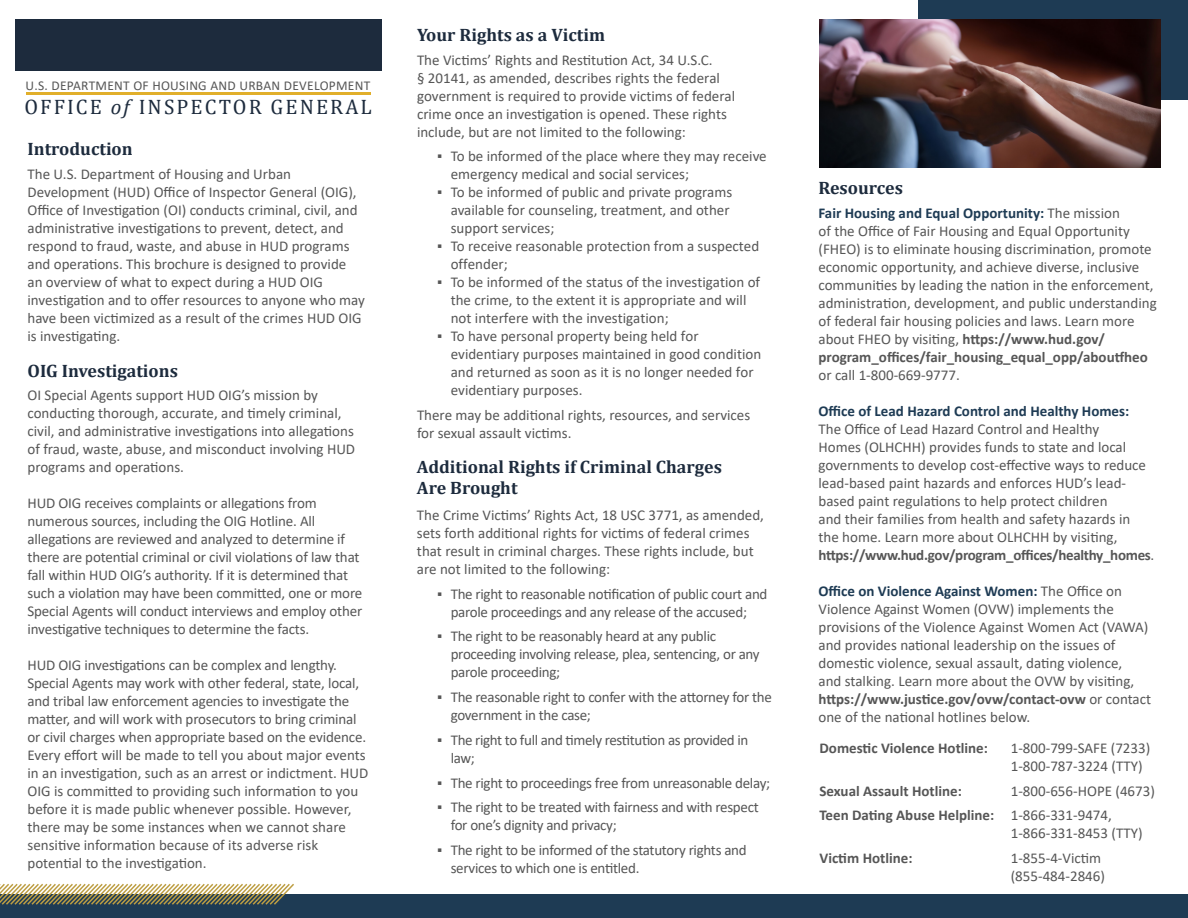
<style>
.page{position:relative;width:1188px;height:918px;background:#fff}
.page>*{position:absolute;margin:0;border:0;box-sizing:border-box;transform-origin:0 0}
.t1{font:21px "Cambria";letter-spacing:.1em;color:#1d2b3d}
.Image_Caption_-_Align_Right{font:700 18px/21px "Cambria";color:#1d2b3d}
.Image_Caption_-_Align_Right-2{font:15px/18px "Calibri";color:#565656}
.Image_Caption_-_Align_Right-3{font:15px/18px "Calibri";letter-spacing:-.02em;color:#565656}
.Image_Caption_-_Align_Right-4{font:700 15px "Calibri";color:#565656}
.Image_Caption_-_Align_Right-5{font:15px/18px "Calibri";letter-spacing:-.025em;color:#565656}
.t2{font:13.5px "Calibri";letter-spacing:.02em;color:#565656}
.s1{font-style:italic}
.s2{font-weight:700;color:#1e3b54}
.s3{font-weight:700}
</style>
<div class="page">
<div style="left:15px;top:19px;width:366px;height:52px;background:#1d2b3d"></div>
<div style="left:918px;top:0;width:270px;height:100px;background:#1e3b54"></div>
<hr style="left:26px;top:92px;width:345px;height:3px;background:#e1af2b">
<img style="left:819px;top:19px;width:341px;height:148px">
<div style="left:0;top:894px;width:1188px;height:24px;background:#1e3b54"></div>
<svg style="left:0;top:883px;width:294px;height:22px"></svg>
<p class="t2" style="left:26px;top:76px;width:346px">U.S. DEPARTMENT OF HOUSING AND URBAN DEVELOPMENT</p>
<p class="t1" style="left:24px;top:94px;width:349px">OFFICE <span class="s1">of</span> INSPECTOR GENERAL</p>
<p class="Image_Caption_-_Align_Right" style="left:27px;top:138px;width:107px">Introduction</p>
<p class="Image_Caption_-_Align_Right-2" style="left:27px;top:164px;width:339px">The U.S. Department of Housing and Urban Development (HUD) Office of Inspector General (OIG), Office of Investigation (OI) conducts criminal, civil, and administrative investigations to prevent, detect, and respond to fraud, waste, and abuse in HUD programs and operations. This brochure is designed to provide an overview of what to expect during a HUD OIG investigation and to offer resources to anyone who may have been victimized as a result of the crimes HUD OIG is investigating.</p>
<p class="Image_Caption_-_Align_Right" style="left:27px;top:359px;width:152px">OIG Investigations</p>
<p class="Image_Caption_-_Align_Right-2" style="left:27px;top:386px;width:329px">OI Special Agents support HUD OIG’s mission by conducting thorough, accurate, and timely criminal, civil, and administrative investigations into allegations of fraud, waste, abuse, and misconduct involving HUD programs and operations.</p>
<p class="Image_Caption_-_Align_Right-2" style="left:27px;top:494px;width:336px">HUD OIG receives complaints or allegations from numerous sources, including the OIG Hotline. All allegations are reviewed and analyzed to determine if there are potential criminal or civil violations of law that fall within HUD OIG’s authority. If it is determined that such a violation may have been committed, one or more Special Agents will conduct interviews and employ other investigative techniques to determine the facts.</p>
<p class="Image_Caption_-_Align_Right-2" style="left:27px;top:656px;width:340px">HUD OIG investigations can be complex and lengthy.<br>Special Agents may work with other federal, state, local, and tribal law enforcement agencies to investigate the matter, and will work with prosecutors to bring criminal or civil charges when appropriate based on the evidence.</p>
<p class="Image_Caption_-_Align_Right-2" style="left:27px;top:746px;width:342px">Every effort will be made to tell you about major events in an investigation, such as an arrest or indictment. HUD OIG is committed to providing such information to you before it is made public whenever possible. However, there may be some instances when we cannot share sensitive information because of its adverse risk potential to the investigation.</p>
<p class="Image_Caption_-_Align_Right" style="left:417px;top:24px;width:190px">Your Rights as a Victim</p>
<p class="Image_Caption_-_Align_Right-2" style="left:417px;top:50px;width:320px">The Victims’ Rights and Restitution Act, 34 U.S.C.<br>§ 20141, as amended, describes rights the federal government is required to provide victims of federal crime once an investigation is opened. These rights include, but are not limited to the following:</p>
<p class="Image_Caption_-_Align_Right-2" style="left:451px;top:147px;width:318px;text-indent:-14px">▪ To be informed of the place where they may receive emergency medical and social services;</p>
<p class="Image_Caption_-_Align_Right-2" style="left:451px;top:183px;width:283px;text-indent:-14px">▪ To be informed of public and private programs available for counseling, treatment, and other support services;</p>
<p class="Image_Caption_-_Align_Right-2" style="left:451px;top:237px;width:310px;text-indent:-14px">▪ To receive reasonable protection from a suspected offender;</p>
<p class="Image_Caption_-_Align_Right-2" style="left:451px;top:273px;width:311px;text-indent:-14px">▪ To be informed of the status of the investigation of the crime, to the extent it is appropriate and will not interfere with the investigation;</p>
<p class="Image_Caption_-_Align_Right-2" style="left:451px;top:327px;width:312px;text-indent:-14px">▪ To have personal property being held for evidentiary purposes maintained in good condition and returned as soon as it is no longer needed for evidentiary purposes.</p>
<p class="Image_Caption_-_Align_Right-2" style="left:417px;top:406px;width:335px">There may be additional rights, resources, and services for sexual assault victims.</p>
<p class="Image_Caption_-_Align_Right" style="left:417px;top:456px;width:307px">Additional Rights if Criminal Charges<br>Are Brought</p>
<p class="Image_Caption_-_Align_Right-2" style="left:417px;top:506px;width:349px">The Crime Victims’ Rights Act, 18 USC 3771, as amended, sets forth additional rights for victims of federal crimes that result in criminal charges. These rights include, but are not limited to the following:</p>
<p class="Image_Caption_-_Align_Right-3" style="left:437px;top:584px;width:332px;text-align:center">▪ The right to reasonable notification of public court and parole proceedings and any release of the accused;</p>
<p class="Image_Caption_-_Align_Right-3" style="left:451px;top:627px;width:310px;text-indent:-14px">▪ The right to be reasonably heard at any public proceeding involving release, plea, sentencing, or any parole proceeding;</p>
<p class="Image_Caption_-_Align_Right-3" style="left:451px;top:688px;width:323px;text-indent:-14px">▪ The reasonable right to confer with the attorney for the government in the case;</p>
<p class="Image_Caption_-_Align_Right-5" style="left:451px;top:731px;width:299px;text-indent:-14px">▪ The right to full and timely restitution as provided in law;</p>
<p class="Image_Caption_-_Align_Right-3" style="left:437px;top:773px;width:334px">▪ The right to proceedings free from unreasonable delay;</p>
<p class="Image_Caption_-_Align_Right-3" style="left:451px;top:798px;width:310px;text-indent:-14px">▪ The right to be treated with fairness and with respect for one’s dignity and privacy;</p>
<p class="Image_Caption_-_Align_Right-3" style="left:451px;top:841px;width:297px;text-indent:-14px">▪ The right to be informed of the statutory rights and services to which one is entitled.</p>
<p class="Image_Caption_-_Align_Right" style="left:819px;top:177px;width:86px">Resources</p>
<p class="Image_Caption_-_Align_Right-2" style="left:819px;top:203px;width:340px"><span class="s2">Fair Housing and Equal Opportunity:</span> The mission<br>of the Office of Fair Housing and Equal Opportunity (FHEO) is to eliminate housing discrimination, promote economic opportunity, and achieve diverse, inclusive communities by leading the nation in the enforcement, administration, development, and public understanding of federal fair housing policies and laws. Learn more about FHEO by visiting, <span class="s3">https://www.hud.gov/ program_offices/fair_housing_equal_opp/aboutfheo </span>or call 1-800-669-9777.</p>
<p class="Image_Caption_-_Align_Right-2" style="left:819px;top:401px;width:337px"><span class="s2">Office of Lead Hazard Control and Healthy Homes:<br></span>The Office of Lead Hazard Control and Healthy<br>Homes (OLHCHH) provides funds to state and local governments to develop cost-effective ways to reduce lead-based paint hazards and enforces HUD’s lead&shy;based paint regulations to help protect children<br>and their families from health and safety hazards in the home. Learn more about OLHCHH by visiting, <span class="s3">https://www.hud.gov/program_offices/healthy_homes</span>.</p>
<p class="Image_Caption_-_Align_Right-2" style="left:819px;top:581px;width:334px"><span class="s2">Office on Violence Against Women:</span> The Office on Violence Against Women (OVW) implements the provisions of the Violence Against Women Act (VAWA) and provides national leadership on the issues of domestic violence, sexual assault, dating violence,<br>and stalking. Learn more about the OVW by visiting, <span class="s3">https://www.justice.gov/ovw/contact-ovw</span> or contact one of the national hotlines below.</p>
<p class="Image_Caption_-_Align_Right-4" style="left:819px;top:737px;width:170px">Domestic Violence Hotline:</p>
<p class="Image_Caption_-_Align_Right-4" style="left:819px;top:780px;width:144px">Sexual Assault Hotline:</p>
<p class="Image_Caption_-_Align_Right-4" style="left:819px;top:805px;width:176px">Teen Dating Abuse Helpline:</p>
<p class="Image_Caption_-_Align_Right-4" style="left:819px;top:848px;width:95px">Victim Hotline:</p>
<p class="Image_Caption_-_Align_Right-2" style="left:1011px;top:739px;width:141px">1-800-799-SAFE (7233)<br>1-800-787-3224 (TTY)</p>
<p class="Image_Caption_-_Align_Right-2" style="left:1011px;top:781px;width:146px">1-800-656-HOPE (4673)</p>
<p class="Image_Caption_-_Align_Right-2" style="left:1011px;top:806px;width:103px">1-866-331-9474,</p>
<p class="Image_Caption_-_Align_Right-2" style="left:1011px;top:824px;width:134px">1-866-331-8453 (TTY)</p>
<p class="Image_Caption_-_Align_Right-2" style="left:1011px;top:849px;width:92px">1-855-4-Victim</p>
<p class="Image_Caption_-_Align_Right-2" style="left:1011px;top:867px;width:96px">(855-484-2846)</p>
</div>
